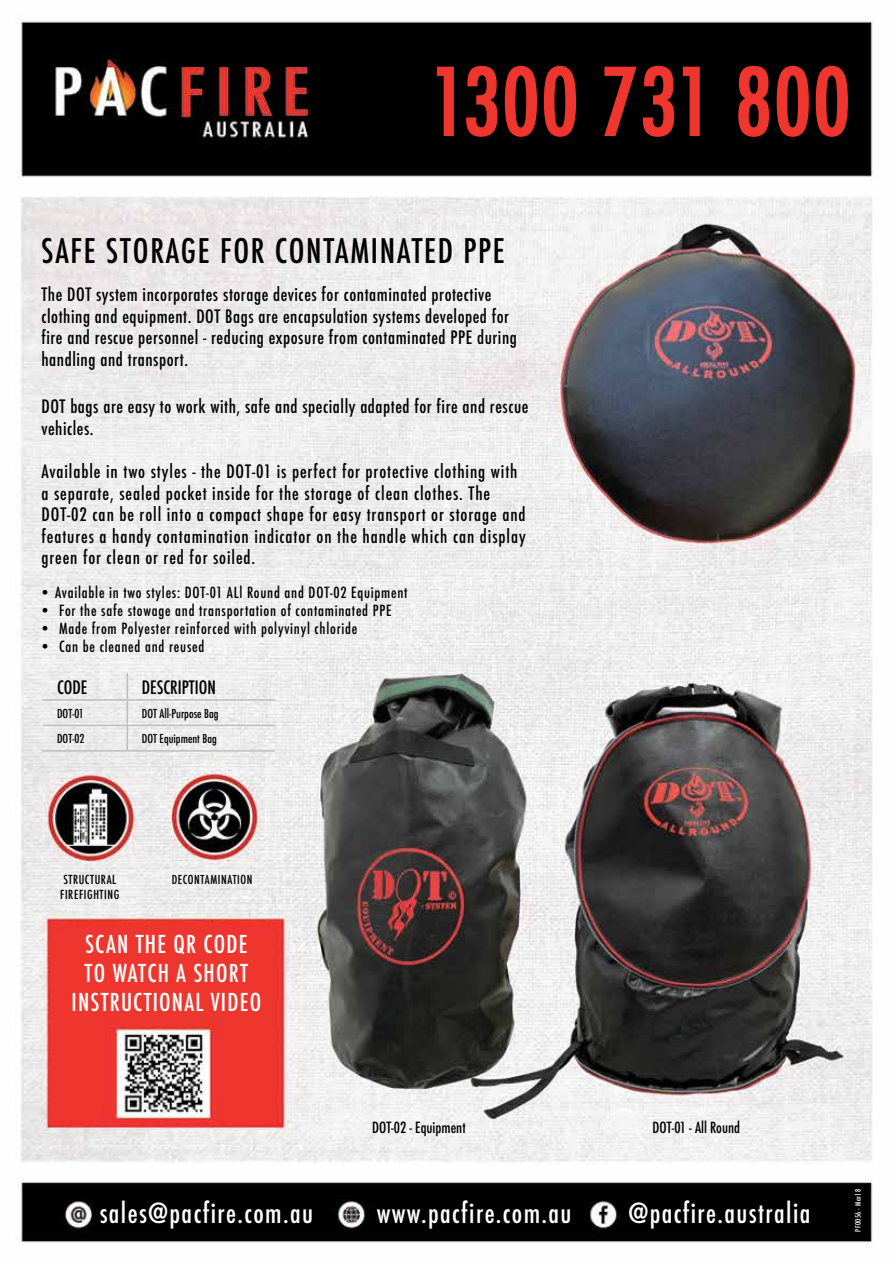
<style>
.page{position:relative;width:893px;height:1263px;background:#fff}
.page>*{position:absolute;margin:0;border:0;box-sizing:border-box;transform-origin:0 0}
.t1{font:500 condensed 90px "Futura";letter-spacing:.02em;color:#ee352e}
.t2{font:500 condensed 33px "Futura";letter-spacing:.05em;color:#000}
.t3{font:500 condensed 27px "Futura";letter-spacing:.05em;color:#fff}
.t4{font:500 condensed 24px/28.8px "Futura";letter-spacing:.05em;color:#fff;text-align:center}
.t5{font:500 condensed 18px/21.6px "Futura";letter-spacing:.035em;color:#000}
.t6{font:500 condensed 18px "Futura";color:#000}
.t7{font:500 condensed 15px "Futura";letter-spacing:.05em;color:#000}
.t8{font:500 condensed 15px "Futura";color:#000}
.t9{font:500 condensed 12.15px/14.5px "Futura";letter-spacing:.05em;color:#000}
.t10{font:500 condensed 12px "Futura";color:#000}
.t11{font:500 condensed 12px "Futura";letter-spacing:.05em;color:#000}
.t12{font:500 condensed 7.5px "Futura";letter-spacing:.05em;color:#fff}
</style>
<div class="page">
<img style="left:16px;top:21px;width:857px;height:1222px">
<svg style="left:436px;top:66px;width:19px;height:71px"></svg>
<svg style="left:465px;top:65px;width:33px;height:73px"></svg>
<svg style="left:504px;top:65px;width:73px;height:73px"></svg>
<svg style="left:603px;top:65px;width:72px;height:73px"></svg>
<svg style="left:682px;top:66px;width:19px;height:71px"></svg>
<svg style="left:737px;top:65px;width:33px;height:73px"></svg>
<svg style="left:776px;top:65px;width:73px;height:73px"></svg>
<hr style="left:43px;top:699px;width:84px;height:2px;background:#bcbec0">
<hr style="left:127px;top:699px;width:148px;height:2px;background:#bcbec0">
<hr style="left:43px;top:725px;width:84px;height:1px;background:#bcbec0">
<hr style="left:127px;top:725px;width:148px;height:1px;background:#bcbec0">
<svg style="left:127px;top:673px;width:1px;height:77px"></svg>
<hr style="left:43px;top:750px;width:84px;height:2px;background:#bcbec0">
<hr style="left:127px;top:750px;width:148px;height:2px;background:#bcbec0">
<h1 class="t1" style="left:430px;top:44px;width:422px">1300 731 800</h1>
<h2 class="t2" style="left:41px;top:229px;width:465px">SAFE STORAGE FOR CONTAMINATED PPE</h2>
<p class="t5" style="left:41px;top:284px;width:477px">The DOT system incorporates storage devices for contaminated protective clothing and equipment. DOT Bags are encapsulation systems developed for fire and rescue personnel - reducing exposure from contaminated PPE during handling and transport.</p>
<p class="t5" style="left:41px;top:396px;width:489px">DOT bags are easy to work with, safe and specially adapted for fire and rescue vehicles.</p>
<p class="t5" style="left:41px;top:461px;width:486px">Available in two styles - the DOT-01 is perfect for protective clothing with a separate, sealed pocket inside for the storage of clean clothes. The DOT-02 can be roll into a compact shape for easy transport or storage and features a handy contamination indicator on the handle which can display green for clean or red for soiled.</p>
<p class="t7" style="left:39px;top:583px;width:370px">• Available in two styles: DOT-01 ALl Round and DOT-02 Equipment</p>
<p class="t7" style="left:39px;top:601px;width:354px">• For the safe stowage and transportation of contaminated PPE</p>
<p class="t7" style="left:39px;top:619px;width:320px">• Made from Polyester reinforced with polyvinyl chloride</p>
<p class="t7" style="left:39px;top:637px;width:167px">• Can be cleaned and reused</p>
<p class="t5" style="left:57px;top:676px;width:32px">CODE</p>
<p class="t6" style="left:142px;top:676px;width:75px">DESCRIPTION</p>
<p class="t10" style="left:57px;top:705px;width:28px">DOT-01</p>
<p class="t10" style="left:142px;top:705px;width:78px">DOT All-Purpose Bag</p>
<p class="t10" style="left:57px;top:731px;width:29px">DOT-02</p>
<p class="t10" style="left:142px;top:731px;width:77px">DOT Equipment Bag</p>
<p class="t9" style="left:60px;top:872px;width:61px">STRUCTURAL<br>FIREFIGHTING</p>
<p class="t11" style="left:172px;top:872px;width:82px">DECONTAMINATION</p>
<h3 class="t4" style="left:72px;top:930px;width:191px">SCAN THE QR CODE<br>TO WATCH A SHORT<br>INSTRUCTIONAL VIDEO</h3>
<p class="t8" style="left:372px;top:1118px;width:95px">DOT-02 - Equipment</p>
<p class="t8" style="left:652px;top:1118px;width:89px">DOT-01 - All Round</p>
<h3 class="t3" style="left:100px;top:1195px;width:215px">sales@pacfire.com.au</h3>
<h3 class="t3" style="left:377px;top:1195px;width:196px">www.pacfire.com.au</h3>
<h3 class="t3" style="left:628px;top:1195px;width:184px">@pacfire.australia</h3>
<p class="t12" style="left:853px;top:1232px;width:44px;rotate:-90deg">PF0056 - Mar18</p>
</div>
